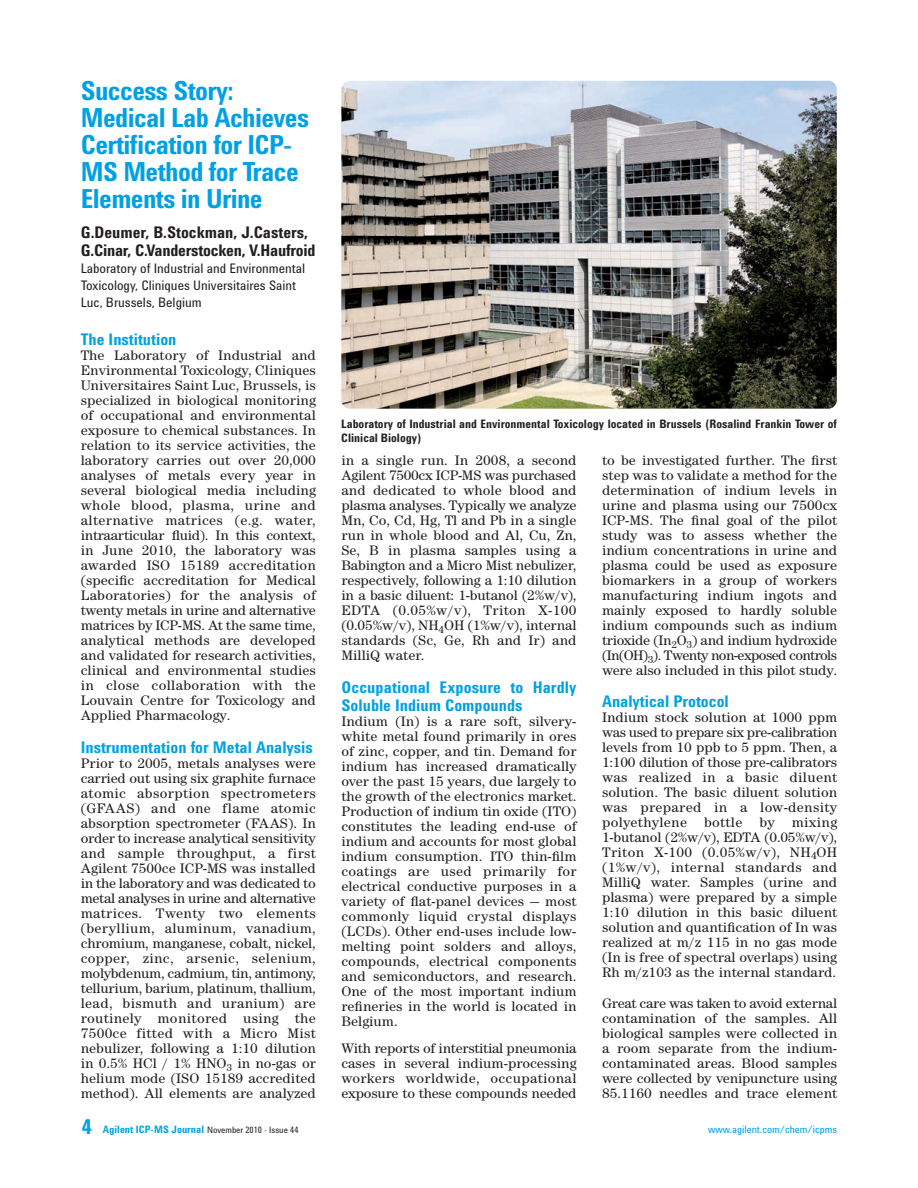
<style>
.page{position:relative;width:918px;height:1188px;background:#fff}
.page>*{position:absolute;margin:0;border:0;box-sizing:border-box;transform-origin:0 0}
.t1{font:700 27px/27px "Agilent Cond";letter-spacing:-.025em;color:#00a1e4}
.t2{font:700 16.5px/18px "Agilent Cond";color:#00a1e4}
.t3{font:700 16.5px/17.2px "Agilent Cond";letter-spacing:-.015em;color:#231f20}
.t4{font:14.25px/15px "Agilent Century ITC";color:#231f20;text-align:justify}
.t5{font:13.5px/17.2px "Agilent Cond";color:#231f20}
.t6{font:700 12px/13.5px "Agilent Cond";color:#231f20}
.t7{font:700 10.5px "Agilent Cond";color:#00a1e4}
.t8{font:10.5px "Agilent Cond";color:#00a1e4}
.s1{font-size:21px}
.s2{font-weight:400;font-size:9px;color:#231f20}
</style>
<div class="page">
<img style="left:341px;top:81px;width:496px;height:328px;border-radius:9px">
<h1 class="t1" style="left:81px;top:79px;width:230px">Success Story:<br>Medical Lab Achieves<br>Certification for ICP-<br>MS Method for Trace<br>Elements in Urine</h1>
<p class="t3" style="left:81px;top:225px;width:236px">G.Deumer, B.Stockman, J.Casters,<br>G.Cinar, C.Vanderstocken, V.Haufroid</p>
<p class="t5" style="left:81px;top:261px;width:226px">Laboratory of Industrial and Environmental<br>Toxicology, Cliniques Universitaires Saint<br>Luc, Brussels, Belgium</p>
<p class="t2" style="left:81px;top:332px;width:97px">The Institution</p>
<p class="t4" style="left:81px;top:349px;width:237px">The Laboratory of Industrial and Environmental Toxicology, Cliniques Universitaires Saint Luc, Brussels, is specialized in biological monitoring of occupational and environmental exposure to chemical substances. In relation to its service activities, the laboratory carries out over 20,000 analyses of metals every year in several biological media including whole blood, plasma, urine and alternative matrices (e.g. water, intraarticular fluid). In this context, in June 2010, the laboratory was awarded ISO 15189 accreditation (specific accreditation for Medical Laboratories) for the analysis of twenty metals in urine and alternative matrices by ICP-MS. At the same time, analytical methods are developed and validated for research activities, clinical and environmental studies in close collaboration with the Louvain Centre for Toxicology and Applied Pharmacology.</p>
<p class="t2" style="left:81px;top:740px;width:234px">Instrumentation for Metal Analysis</p>
<p class="t4" style="left:81px;top:757px;width:237px">Prior to 2005, metals analyses were carried out using six graphite furnace atomic absorption spectrometers (GFAAS) and one flame atomic absorption spectrometer (FAAS). In order to increase analytical sensitivity and sample throughput, a first Agilent 7500ce ICP-MS was installed in the laboratory and was dedicated to metal analyses in urine and alternative matrices. Twenty two elements (beryllium, aluminum, vanadium, chromium, manganese, cobalt, nickel, copper, zinc, arsenic, selenium, molybdenum, cadmium, tin, antimony, tellurium, barium, platinum, thallium, lead, bismuth and uranium) are routinely monitored using the 7500ce fitted with a Micro Mist nebulizer, following a 1:10 dilution in 0.5% HCl / 1% HNO<sub>3</sub> in no-gas or helium mode (ISO 15189 accredited method). All elements are analyzed</p>
<p class="t6" style="left:341px;top:418px;width:497px">Laboratory of Industrial and Environmental Toxicology located in Brussels (Rosalind Frankin Tower of<br>Clinical Biology)</p>
<p class="t4" style="left:341px;top:454px;width:237px">in a single run. In 2008, a second Agilent 7500cx ICP-MS was purchased and dedicated to whole blood and plasma analyses. Typically we analyze Mn, Co, Cd, Hg, Tl and Pb in a single run in whole blood and Al, Cu, Zn, Se, B in plasma samples using a Babington and a Micro Mist nebulizer, respectively, following a 1:10 dilution in a basic diluent: 1-butanol (2%w/v), EDTA (0.05%w/v), Triton X-100 (0.05%w/v), NH<sub>4</sub>OH (1%w/v), internal standards (Sc, Ge, Rh and Ir) and MilliQ water.</p>
<p class="t2" style="left:341px;top:680px;width:237px">Occupational Exposure to Hardly<br>Soluble Indium Compounds</p>
<p class="t4" style="left:341px;top:715px;width:237px">Indium (In) is a rare soft, silvery&shy;white metal found primarily in ores of zinc, copper, and tin. Demand for indium has increased dramatically over the past 15 years, due largely to the growth of the electronics market.<br>Production of indium tin oxide (ITO) constitutes the leading end-use of indium and accounts for most global indium consumption. ITO thin-film coatings are used primarily for electrical conductive purposes in a variety of flat-panel devices — most commonly liquid crystal displays (LCDs). Other end-uses include low&shy;melting point solders and alloys, compounds, electrical components and semiconductors, and research.<br>One of the most important indium refineries in the world is located in Belgium.</p>
<p class="t4" style="left:341px;top:1042px;width:237px">With reports of interstitial pneumonia cases in several indium-processing workers worldwide, occupational exposure to these compounds needed</p>
<p class="t4" style="left:602px;top:454px;width:237px">to be investigated further. The first step was to validate a method for the determination of indium levels in urine and plasma using our 7500cx ICP-MS. The final goal of the pilot study was to assess whether the indium concentrations in urine and plasma could be used as exposure biomarkers in a group of workers manufacturing indium ingots and mainly exposed to hardly soluble indium compounds such as indium trioxide (In<sub>2</sub>O<sub>3</sub>) and indium hydroxide (In(OH)<sub>3</sub>). Twenty non-exposed controls were also included in this pilot study.</p>
<p class="t2" style="left:602px;top:693px;width:128px">Analytical Protocol</p>
<p class="t4" style="left:602px;top:710px;width:237px">Indium stock solution at 1000 ppm was used to prepare six pre-calibration levels from 10 ppb to 5 ppm. Then, a 1:100 dilution of those pre-calibrators was realized in a basic diluent solution. The basic diluent solution was prepared in a low-density polyethylene bottle by mixing 1-butanol (2%w/v), EDTA (0.05%w/v), Triton X-100 (0.05%w/v), NH<sub>4</sub>OH (1%w/v), internal standards and MilliQ water. Samples (urine and plasma) were prepared by a simple 1:10 dilution in this basic diluent solution and quantification of In was realized at m/z 115 in no gas mode (In is free of spectral overlaps) using Rh m/z103 as the internal standard.</p>
<p class="t4" style="left:602px;top:997px;width:237px">Great care was taken to avoid external contamination of the samples. All biological samples were collected in a room separate from the indium&shy;contaminated areas. Blood samples were collected by venipuncture using 85.1160 needles and trace element</p>
<p class="t7" style="left:82px;top:1126px;width:218px"><span class="s1">4</span> Agilent ICP-MS Journal <span class="s2">November 2010 - Issue 44</span></p>
<p class="t8" style="left:708px;top:1125px;width:131px">www.agilent.com/chem/icpms</p>
</div>
